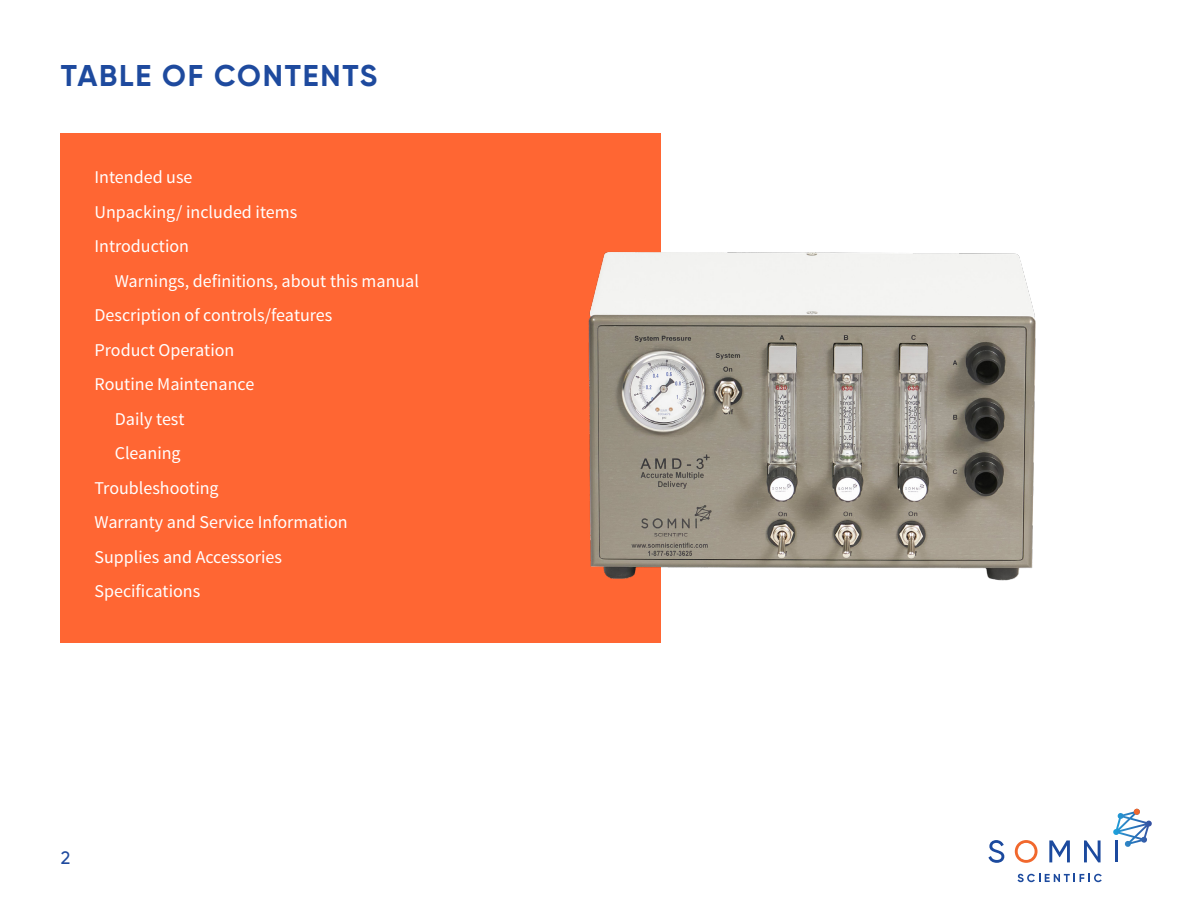
<style>
.page{position:relative;width:1188px;height:918px;background:#fff}
.page>*{position:absolute;margin:0;border:0;box-sizing:border-box;transform-origin:0 0}
.t1{font:700 30px "Gilroy";letter-spacing:.06em;color:#1e4a9e}
.t2{font:18px "Source Sans Pro";color:#fff}
.t3{font:500 18px "Gilroy";color:#1e4a9e}
</style>
<div class="page">
<div style="left:61px;top:133px;width:600px;height:510px;background:#f63"></div>
<svg style="left:988px;top:840px;width:16px;height:23px"></svg>
<svg style="left:1015px;top:840px;width:23px;height:23px"></svg>
<svg style="left:1049px;top:840px;width:21px;height:22px"></svg>
<svg style="left:1084px;top:840px;width:17px;height:22px"></svg>
<hr style="left:1115px;top:840px;width:3px;height:22px;background:#1c4a9e">
<svg style="left:1018px;top:874px;width:84px;height:8px"></svg>
<svg style="left:1113px;top:809px;width:39px;height:38px"></svg>
<img style="left:588px;top:252px;width:448px;height:329px">
<p class="t1" style="left:61px;top:56px;width:318px">TABLE OF CONTENTS</p>
<p class="t2" style="left:94px;top:166px;width:100px">Intended use</p>
<p class="t2" style="left:94px;top:201px;width:204px">Unpacking/ included items</p>
<p class="t2" style="left:94px;top:235px;width:96px">Introduction</p>
<p class="t2" style="left:115px;top:270px;width:306px">Warnings, definitions, about this manual</p>
<p class="t2" style="left:94px;top:304px;width:239px">Description of controls/features</p>
<p class="t2" style="left:94px;top:339px;width:141px">Product Operation</p>
<p class="t2" style="left:94px;top:373px;width:161px">Routine Maintenance</p>
<p class="t2" style="left:115px;top:408px;width:71px">Daily test</p>
<p class="t2" style="left:115px;top:442px;width:67px">Cleaning</p>
<p class="t2" style="left:94px;top:477px;width:126px">Troubleshooting</p>
<p class="t2" style="left:94px;top:511px;width:255px">Warranty and Service Information</p>
<p class="t2" style="left:94px;top:546px;width:189px">Supplies and Accessories</p>
<p class="t2" style="left:94px;top:580px;width:107px">Specifications</p>
<p class="t3" style="left:61px;top:847px;width:11px">2</p>
</div>
